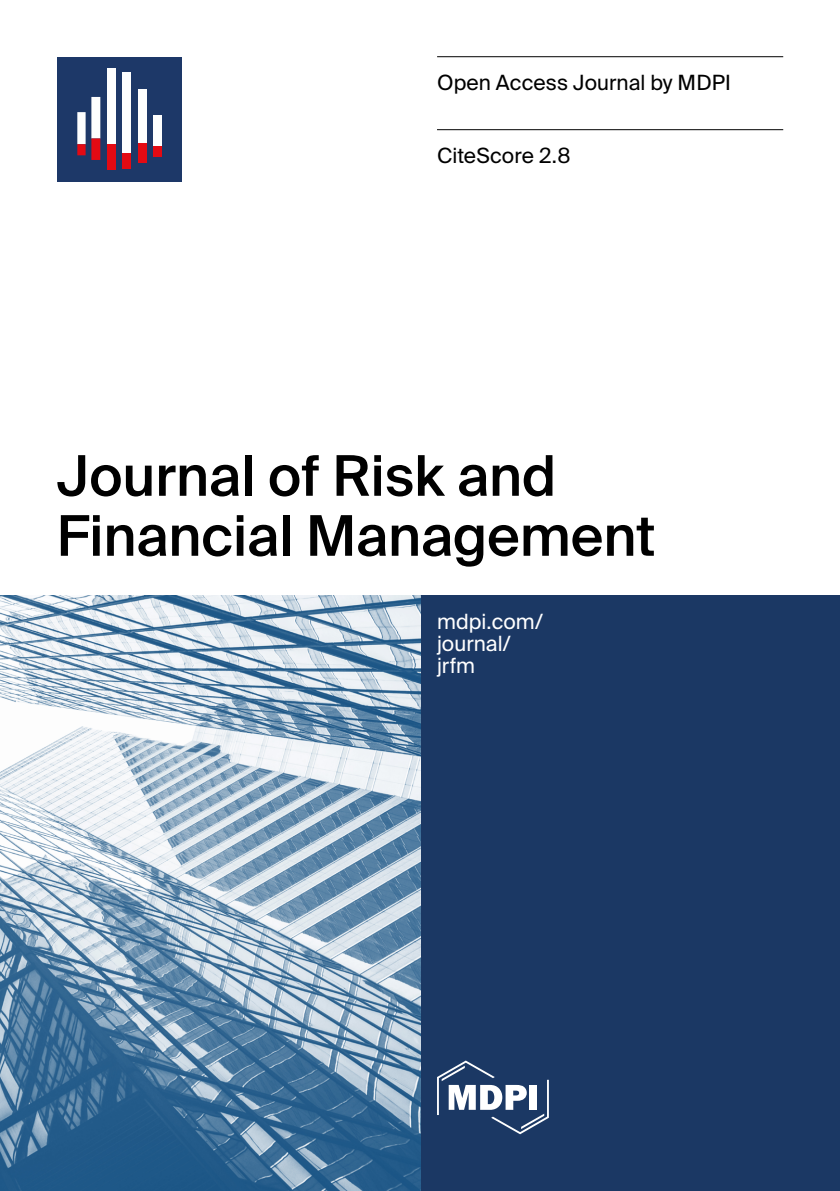
<style>
.page{position:relative;width:840px;height:1191px;background:#fff}
.page>*{position:absolute;margin:0;border:0;box-sizing:border-box;transform-origin:0 0}
.t1{font:500 56px/60px "Suisse Intl";color:#000}
.t2{font:21px "Suisse Intl";letter-spacing:.005em;color:#000}
.t3{font:21px/22px "Suisse Intl";color:#fff}
</style>
<div class="page">
<div style="left:420px;top:595px;width:419px;height:596px;background:#1b3864"></div>
<img style="left:1px;top:595px;width:419px;height:596px">
<div style="left:57px;top:57px;width:124px;height:124px;background:#1d3868"></div>
<div style="left:122px;top:73px;width:9px;height:80px;background:#fdfefe"></div>
<div style="left:107px;top:68px;width:8px;height:76px;background:#fdfefe"></div>
<div style="left:138px;top:89px;width:8px;height:54px;background:#fdfefe"></div>
<div style="left:153px;top:115px;width:8px;height:31px;background:#fdfefe"></div>
<div style="left:107px;top:144px;width:8px;height:26px;background:#e30a13"></div>
<div style="left:138px;top:143px;width:8px;height:20px;background:#e30a13"></div>
<div style="left:122px;top:153px;width:9px;height:15px;background:#e30a13"></div>
<svg style="left:77px;top:97px;width:23px;height:63px"></svg>
<div style="left:153px;top:146px;width:8px;height:11px;background:#e30a13"></div>
<svg style="left:437px;top:1060px;width:111px;height:74px"></svg>
<hr style="left:437px;top:56px;width:345px;height:1px;background:#000">
<hr style="left:0;top:595px;width:1px;height:596px;background:#f4f6f3">
<hr style="left:437px;top:129px;width:345px;height:1px;background:#000">
<p class="t2" style="left:437px;top:70px;width:295px">Open Access Journal by MDPI</p>
<p class="t2" style="left:437px;top:143px;width:135px">CiteScore 2.8</p>
<p class="t1" style="left:57px;top:446px;width:600px">Journal of Risk and<br>Financial Management</p>
<p class="t3" style="left:437px;top:610px;width:108px">mdpi.com/ journal/ jrfm</p>
</div>
